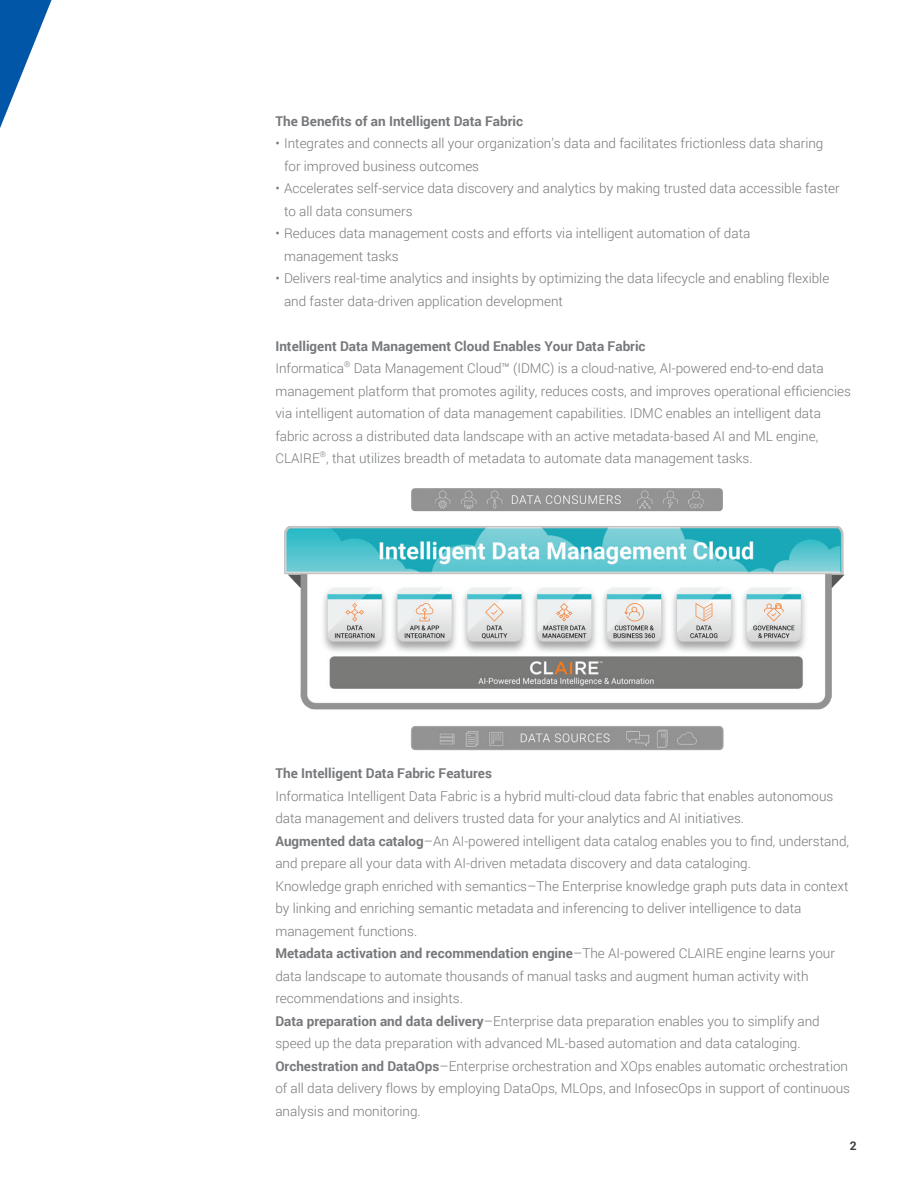
<style>
.page{position:relative;width:918px;height:1188px;background:#fff}
.page>*{position:absolute;margin:0;border:0;box-sizing:border-box;transform-origin:0 0}
.t1{font:300 13.5px/22.5px "Roboto";color:#76787b}
.t2{font:700 13.5px "Roboto";color:#76787b}
.t3{font:700 12px "Roboto";color:#3e3e3f}
.t4{font:300 7.8px "Roboto";color:#76787b}
.s1{font-weight:700}
</style>
<div class="page">
<svg style="left:0;top:0;width:52px;height:128px"></svg>
<img style="left:284px;top:488px;width:561px;height:263px">
<p class="t2" style="left:275px;top:112px;width:249px">The Benefits of an Intelligent Data Fabric</p>
<p class="t1" style="left:284px;top:132px;width:541px;text-indent:-9px">• Integrates and connects all your organization’s data and facilitates frictionless data sharing for improved business outcomes</p>
<p class="t1" style="left:284px;top:177px;width:557px;text-indent:-9px">• Accelerates self-service data discovery and analytics by making trusted data accessible faster to all data consumers</p>
<p class="t1" style="left:284px;top:222px;width:468px;text-indent:-9px">• Reduces data management costs and efforts via intelligent automation of data management tasks</p>
<p class="t1" style="left:284px;top:267px;width:547px;text-indent:-9px">• Delivers real-time analytics and insights by optimizing the data lifecycle and enabling flexible and faster data-driven application development</p>
<p class="t2" style="left:275px;top:337px;width:372px">Intelligent Data Management Cloud Enables Your Data Fabric</p>
<p class="t1" style="left:275px;top:357px;width:70px">Informatica</p>
<p class="t4" style="left:344px;top:359px;width:8px">®</p>
<p class="t1" style="left:275px;top:357px;width:577px;text-indent:78px">Data Management Cloud™ (IDMC) is a cloud-native, AI-powered end-to-end data management platform that promotes agility, reduces costs, and improves operational efficiencies via intelligent automation of data management capabilities. IDMC enables an intelligent data fabric across a distributed data landscape with an active metadata-based AI and ML engine, CLAIRE</p>
<p class="t4" style="left:320px;top:449px;width:8px">®</p>
<p class="t1" style="left:326px;top:447px;width:428px">, that utilizes breadth of metadata to automate data management tasks.</p>
<p class="t2" style="left:275px;top:764px;width:218px">The Intelligent Data Fabric Features</p>
<p class="t1" style="left:275px;top:784px;width:576px">Informatica Intelligent Data Fabric is a hybrid multi-cloud data fabric that enables autonomous data management and delivers trusted data for your analytics and AI initiatives.<br><span class="s1">Augmented data catalog</span>–An AI-powered intelligent data catalog enables you to find, understand, and prepare all your data with AI-driven metadata discovery and data cataloging.<br>Knowledge graph enriched with semantics–The Enterprise knowledge graph puts data in context by linking and enriching semantic metadata and inferencing to deliver intelligence to data management functions.<br><span class="s1">Metadata activation and recommendation engine</span>–The AI-powered CLAIRE engine learns your data landscape to automate thousands of manual tasks and augment human activity with recommendations and insights.<br><span class="s1">Data preparation and data delivery</span>–Enterprise data preparation enables you to simplify and speed up the data preparation with advanced ML-based automation and data cataloging.<br><span class="s1">Orchestration and DataOps</span>–Enterprise orchestration and XOps enables automatic orchestration of all data delivery flows by employing DataOps, MLOps, and InfosecOps in support of continuous analysis and monitoring.</p>
<p class="t3" style="left:850px;top:1138px;width:8px">2</p>
</div>
